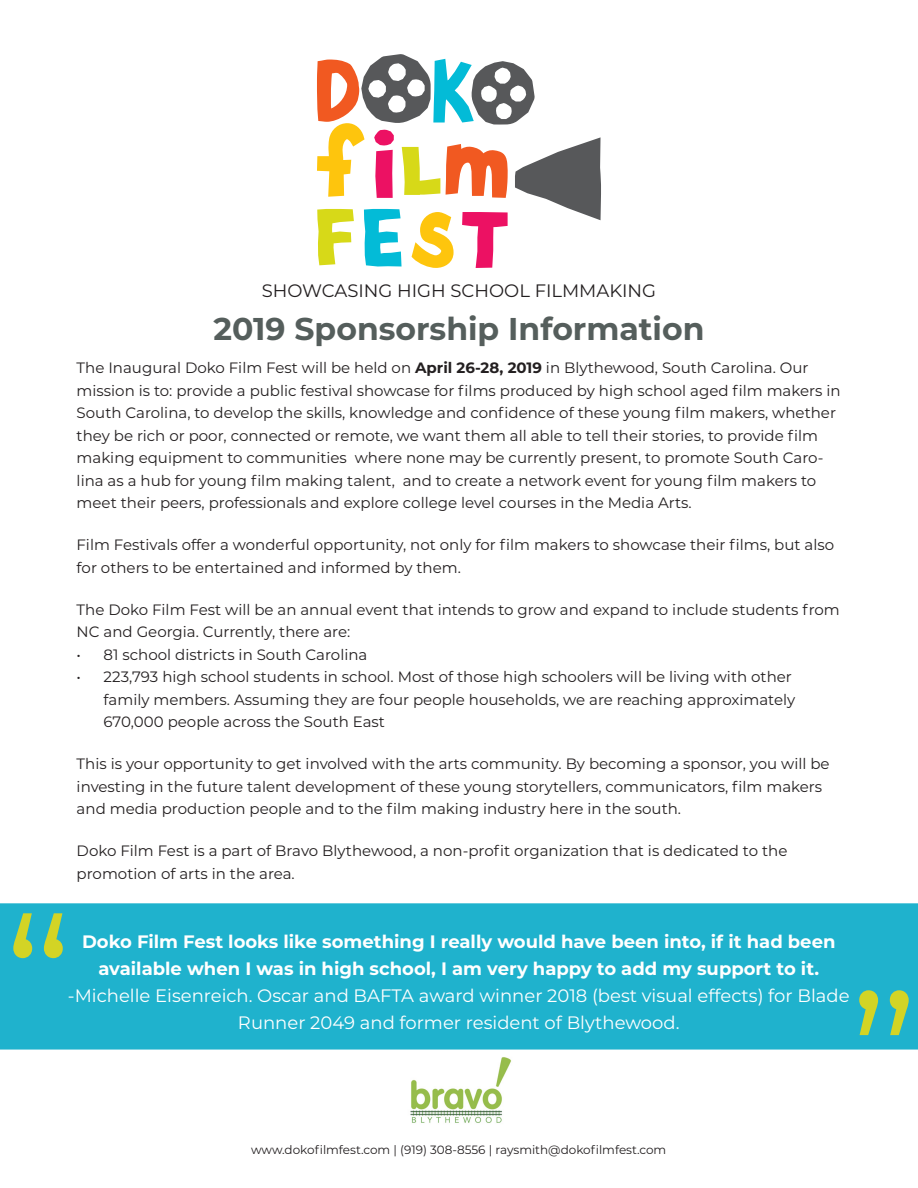
<style>
.page{position:relative;width:918px;height:1188px;background:#fff}
.page>*{position:absolute;margin:0;border:0;box-sizing:border-box;transform-origin:0 0}
.t1{font:180px "Montserrat";color:#d3d425}
.t2{font:700 31.5px "Montserrat";color:#555e5c}
.t3{font:700 18px "Montserrat";color:#fff}
.t4{font:18px "Montserrat";color:#fff}
.t5{font:18px "Montserrat";color:#231f20}
.t6{font:15px/22.5px "Montserrat";color:#231f20}
.t7{font:12px "Montserrat";color:#231f20}
.s1{font-weight:700}
</style>
<div class="page">
<div style="left:0;top:903px;width:918px;height:147px;background:#1fb2cd"></div>
<svg style="left:317px;top:54px;width:284px;height:214px"></svg>
<img style="left:410px;top:1057px;width:101px;height:66px">
<p class="t5" style="left:262px;top:279px;width:396px">SHOWCASING HIGH SCHOOL FILMMAKING</p>
<p class="t2" style="left:214px;top:306px;width:492px">2019 Sponsorship Information</p>
<p class="t6" style="left:77px;top:356px;width:765px">The Inaugural Doko Film Fest will be held on <span class="s1">April 26-28, 2019</span> in Blythewood, South Carolina. Our mission is to: provide a public festival showcase for films produced by high school aged film makers in South Carolina, to develop the skills, knowledge and confidence of these young film makers, whether they be rich or poor, connected or remote, we want them all able to tell their stories, to provide film making equipment to communities where none may be currently present, to promote South Caro&shy;lina as a hub for young film making talent, and to create a network event for young film makers to meet their peers, professionals and explore college level courses in the Media Arts.</p>
<p class="t6" style="left:77px;top:533px;width:759px">Film Festivals offer a wonderful opportunity, not only for film makers to showcase their films, but also for others to be entertained and informed by them.</p>
<p class="t6" style="left:77px;top:597px;width:765px">The Doko Film Fest will be an annual event that intends to grow and expand to include students from<br>NC and Georgia. Currently, there are:</p>
<p class="t6" style="left:77px;top:642px;width:292px">• 81 school districts in South Carolina</p>
<p class="t6" style="left:104px;top:665px;width:693px;text-indent:-27px">• 223,793 high school students in school. Most of those high schoolers will be living with other family members. Assuming they are four people households, we are reaching approximately<br>670,000 people across the South East</p>
<p class="t6" style="left:77px;top:752px;width:755px">This is your opportunity to get involved with the arts community. By becoming a sponsor, you will be investing in the future talent development of these young storytellers, communicators, film makers and media production people and to the film making industry here in the south.</p>
<p class="t6" style="left:77px;top:839px;width:712px">Doko Film Fest is a part of Bravo Blythewood, a non-profit organization that is dedicated to the</p>
<p class="t6" style="left:77px;top:861px;width:220px">promotion of arts in the area.</p>
<p class="t1" style="left:4px;top:859px;width:70px">“</p>
<p class="t3" style="left:82px;top:929px;width:755px">Doko Film Fest looks like something I really would have been into, if it had been</p>
<p class="t3" style="left:98px;top:956px;width:722px">available when I was in high school, I am very happy to add my support to it.</p>
<p class="t4" style="left:68px;top:984px;width:783px">-Michelle Eisenreich. Oscar and BAFTA award winner 2018 (best visual effects) for Blade</p>
<p class="t4" style="left:238px;top:1011px;width:443px">Runner 2049 and former resident of Blythewood.</p>
<p class="t1" style="left:918px;top:1089px;width:70px;rotate:-180deg">“</p>
<p class="t7" style="left:251px;top:1141px;width:417px">www.dokofilmfest.com | (919) 308-8556 | raysmith@dokofilmfest.com</p>
</div>
